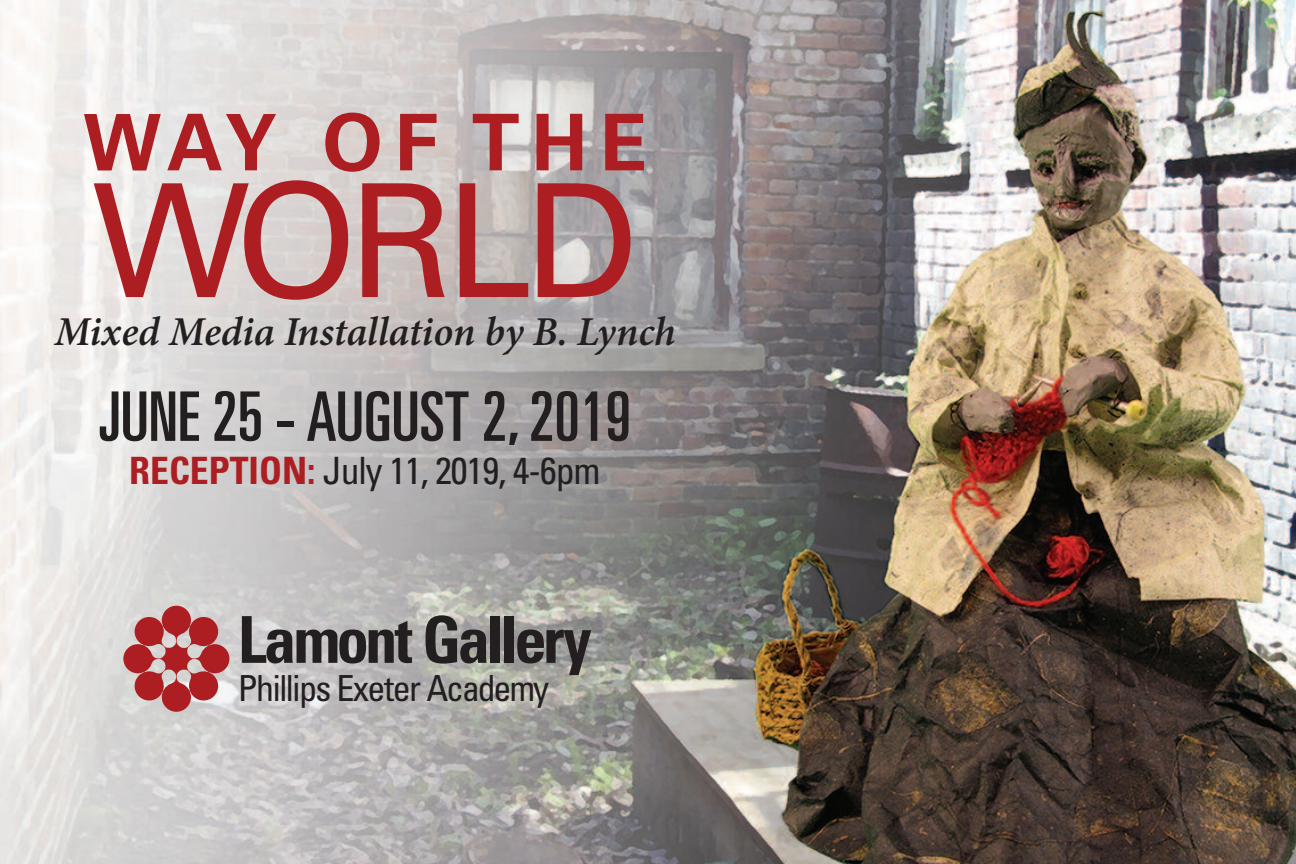
<style>
.page{position:relative;width:1296px;height:864px;background:#fff}
.page>*{position:absolute;margin:0;border:0;box-sizing:border-box;transform-origin:0 0}
.t1{font:157.6px "Univers LT";letter-spacing:-.055em;color:#ad1e22}
.t2{font:700 78.2px "Univers LT";letter-spacing:.15em;color:#ad1e22}
.t3{font:ultra-condensed 68.4px "Univers LT";color:#231f20}
.t4{font:700 condensed 64.8px "Univers LT";letter-spacing:-.06em;color:#231f20}
.t5{font:italic 600 41px "Minion Pro";letter-spacing:-.005em;color:#231f20}
.t6{font:condensed 37.6px "Univers LT";letter-spacing:-.025em;color:#231f20}
.t7{font:condensed 36px "Univers LT";letter-spacing:-.04em;color:#231f20}
.s1{font-weight:700;color:#ad1e22}
</style>
<div class="page">
<img style="left:0;top:0;width:1296px;height:864px">
<svg style="left:123px;top:606px;width:106px;height:106px;background:#c17475"></svg>
<h2 class="t2" style="left:83px;top:114px;width:566px">WAY OF THE</h2>
<h1 class="t1" style="left:92px;top:184px;width:547px">WORLD</h1>
<p class="t5" style="left:54px;top:316px;width:623px">Mixed Media Installation by B. Lynch</p>
<h3 class="t3" style="left:99px;top:391px;width:533px">JUNE 25 - AUGUST 2,2019</h3>
<p class="t6" style="left:129px;top:457px;width:473px"><span class="s1">RECEPTION:</span> July 11, 2019, 4-6pm</p>
<h3 class="t4" style="left:238px;top:616px;width:356px">Lamont Gallery</h3>
<p class="t7" style="left:238px;top:675px;width:313px">Phillips Exeter Academy</p>
</div>
